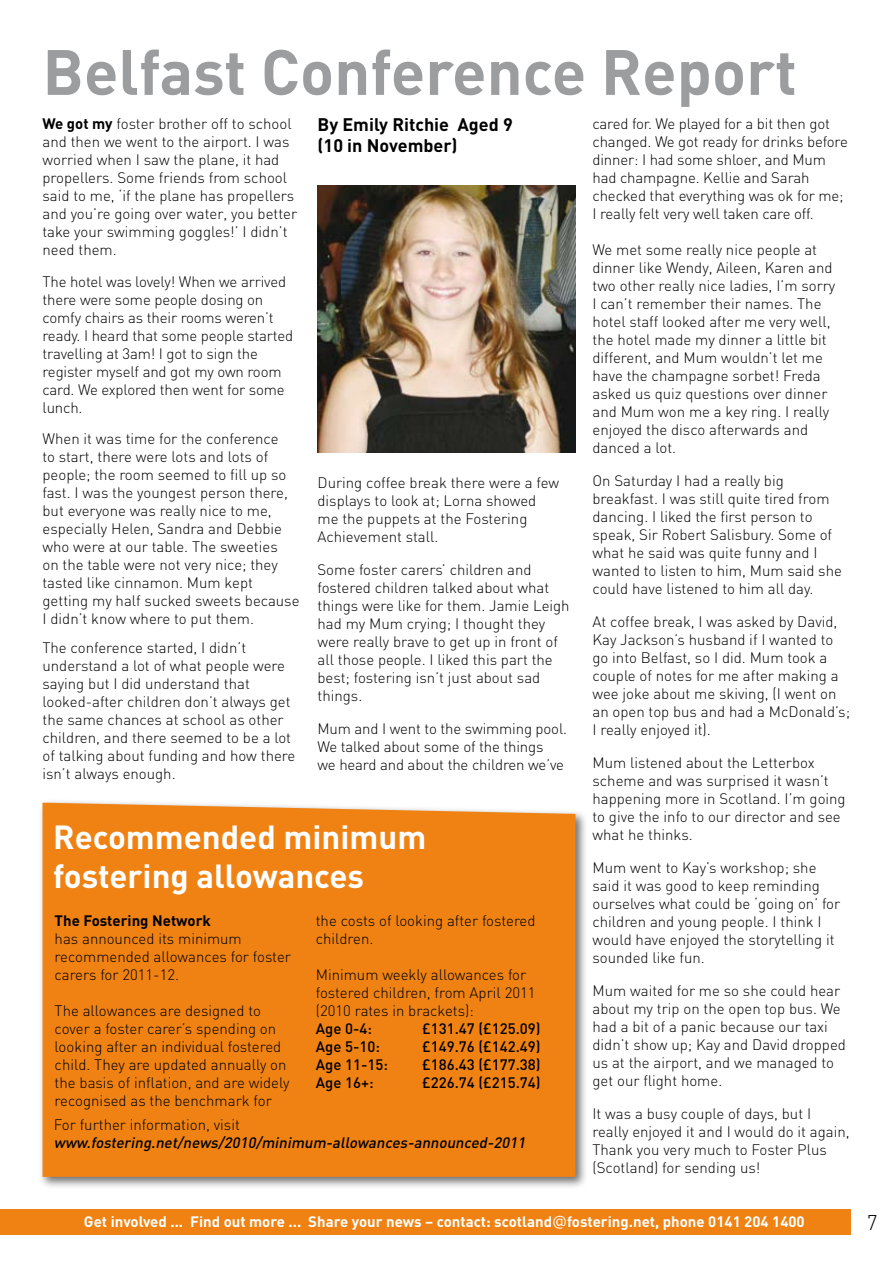
<style>
.page{position:relative;width:893px;height:1263px;background:#fff}
.page>*{position:absolute;margin:0;border:0;box-sizing:border-box;transform-origin:0 0}
.t1{font:700 63px "DIN";color:#9c9d9f}
.t2{font:700 33px/39.6px "DIN";color:#fff}
.t3{font:300 21px "DIN";color:#000}
.t4{font:700 18px/21.6px "DIN";color:#000}
.t5{font:300 15px/18px "DIN";color:#000}
.t6{font:500 15px "DIN";color:#000}
.t7{font:700 15px "DIN";color:#fff}
.t8{font:italic 500 15px "DIN";color:#000}
.t9{font:700 15px "DIN";color:#000}
.s1{font-weight:700}
.s2{font-family:"Verdana";font-weight:400}
</style>
<div class="page">
<div style="left:39px;top:799px;width:555px;height:397px;background:#000;opacity:.56"></div>
<div style="left:43px;top:803px;width:532px;height:374px;background:#ef8213"></div>
<div style="left:0;top:1209px;width:850px;height:26px;background:#ef8213"></div>
<img style="left:317px;top:185px;width:258px;height:267px">
<h1 class="t1" style="left:43px;top:31px;width:756px">Belfast Conference Report</h1>
<p class="t5" style="left:43px;top:115px;width:256px"><span class="s1">We got my</span> foster brother off to school and then we went to the airport. I was worried when I saw the plane, it had propellers. Some friends from school said to me, ‘if the plane has propellers and you’re going over water, you better take your swimming goggles!’ I didn’t need them.</p>
<p class="t5" style="left:43px;top:272px;width:252px">The hotel was lovely! When we arrived there were some people dosing on comfy chairs as their rooms weren’t ready. I heard that some people started travelling at 3am! I got to sign the register myself and got my own room card. We explored then went for some lunch.</p>
<p class="t5" style="left:43px;top:430px;width:258px">When it was time for the conference<br>to start, there were lots and lots of people; the room seemed to fill up so fast. I was the youngest person there, but everyone was really nice to me, especially Helen, Sandra and Debbie who were at our table. The sweeties<br>on the table were not very nice; they tasted like cinnamon. Mum kept getting my half sucked sweets because I didn’t know where to put them.</p>
<p class="t5" style="left:43px;top:638px;width:254px">The conference started, I didn’t understand a lot of what people were saying but I did understand that looked-after children don’t always get the same chances at school as other children, and there seemed to be a lot of talking about funding and how there isn’t always enough.</p>
<p class="t4" style="left:317px;top:113px;width:197px">By Emily Ritchie Aged 9 (10 in November)</p>
<p class="t5" style="left:317px;top:474px;width:243px">During coffee break there were a few displays to look at; Lorna showed me the puppets at the Fostering<br>Achievement stall.</p>
<p class="t5" style="left:317px;top:561px;width:254px">Some foster carers’ children and fostered children talked about what things were like for them. Jamie Leigh had my Mum crying; I thought they were really brave to get up in front of all those people. I liked this part the best; fostering isn’t just about sad things.</p>
<p class="t5" style="left:317px;top:720px;width:251px">Mum and I went to the swimming pool.<br>We talked about some of the things<br>we heard and about the children we’ve</p>
<h2 class="t2" style="left:53px;top:815px;width:375px">Recommended minimum fostering allowances</h2>
<p class="t9" style="left:55px;top:910px;width:158px">The Fostering Network</p>
<p class="t5" style="left:55px;top:929px;width:238px">has announced its minimum recommended allowances for foster carers for 2011-12.</p>
<p class="t5" style="left:55px;top:1001px;width:236px">The allowances are designed to cover a foster carer’s spending on looking after an individual fostered child. They are updated annually on the basis of inflation, and are widely recognised as the benchmark for</p>
<p class="t5" style="left:316px;top:911px;width:221px">the costs of looking after fostered children.</p>
<p class="t5" style="left:316px;top:965px;width:221px">Minimum weekly allowances for fostered children, from April 2011 (2010 rates in brackets):</p>
<p class="t6" style="left:316px;top:1019px;width:58px">Age 0-4:</p>
<p class="t6" style="left:422px;top:1019px;width:120px">£131.47 (£125.09)</p>
<p class="t6" style="left:316px;top:1037px;width:66px">Age 5-10:</p>
<p class="t6" style="left:422px;top:1037px;width:120px">£149.76 (£142.49)</p>
<p class="t6" style="left:316px;top:1055px;width:74px">Age 11-15:</p>
<p class="t6" style="left:422px;top:1055px;width:120px">£186.43 (£177.38)</p>
<p class="t6" style="left:316px;top:1073px;width:59px">Age 16+:</p>
<p class="t6" style="left:422px;top:1073px;width:120px">£226.74 (£215.74)</p>
<p class="t5" style="left:54px;top:1116px;width:188px">For further information, visit</p>
<p class="t8" style="left:54px;top:1133px;width:476px">www.fostering.net/news/2010/minimum-allowances-announced-2011</p>
<p class="t5" style="left:592px;top:114px;width:257px">cared for. We played for a bit then got changed. We got ready for drinks before dinner: I had some shloer, and Mum had champagne. Kellie and Sarah checked that everything was ok for me; I really felt very well taken care off.</p>
<p class="t5" style="left:592px;top:240px;width:244px">We met some really nice people at dinner like Wendy, Aileen, Karen and two other really nice ladies, I’m sorry<br>I can’t remember their names. The hotel staff looked after me very well, the hotel made my dinner a little bit different, and Mum wouldn’t let me have the champagne sorbet! Freda asked us quiz questions over dinner and Mum won me a key ring. I really enjoyed the disco afterwards and danced a lot.</p>
<p class="t5" style="left:592px;top:471px;width:251px">On Saturday I had a really big breakfast. I was still quite tired from dancing. I liked the first person to speak, Sir Robert Salisbury. Some of what he said was quite funny and I wanted to listen to him, Mum said she could have listened to him all day.</p>
<p class="t5" style="left:592px;top:612px;width:259px">At coffee break, I was asked by David, Kay Jackson’s husband if I wanted to go into Belfast, so I did. Mum took a couple of notes for me after making a wee joke about me skiving, (I went on an open top bus and had a McDonald’s; I really enjoyed it).</p>
<p class="t5" style="left:592px;top:753px;width:255px">Mum listened about the Letterbox scheme and was surprised it wasn’t happening more in Scotland. I’m going to give the info to our director and see what he thinks.</p>
<p class="t5" style="left:592px;top:858px;width:249px">Mum went to Kay’s workshop; she said it was good to keep reminding ourselves what could be ‘going on’ for children and young people. I think I would have enjoyed the storytelling it sounded like fun.</p>
<p class="t5" style="left:592px;top:981px;width:255px">Mum waited for me so she could hear about my trip on the open top bus. We had a bit of a panic because our taxi didn’t show up; Kay and David dropped us at the airport, and we managed to get our flight home.</p>
<p class="t5" style="left:592px;top:1104px;width:259px">It was a busy couple of days, but I really enjoyed it and I would do it again, Thank you very much to Foster Plus (Scotland) for sending us!</p>
<p class="t7" style="left:84px;top:1211px;width:722px">Get involved ... Find out more ... Share your news – contact: scotland<span class="s2">@</span>fostering.net, phone 0141 204 1400</p>
<h3 class="t3" style="left:867px;top:1209px;width:12px">7</h3>
</div>
